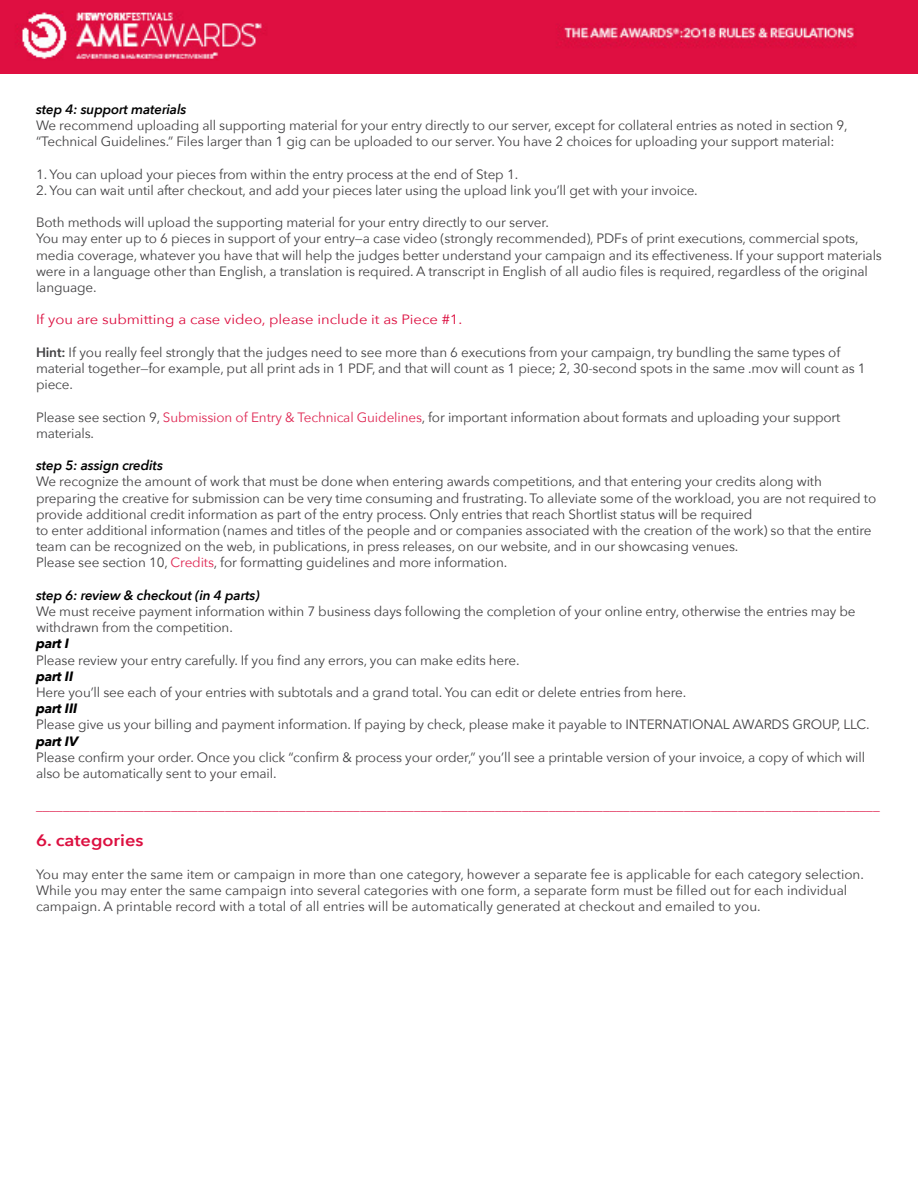
<style>
.page{position:relative;width:918px;height:1188px;background:#fff}
.page>*{position:absolute;margin:0;border:0;box-sizing:border-box;transform-origin:0 0}
.t1{font:600 16.5px "Avenir Next";color:#dc0f40;scale:1.1 1}
.t2{font:13.5px/16.2px "Avenir Next";letter-spacing:-.01em;color:#414042}
.t3{font:13.5px "Avenir Next";color:#dc0f40}
.t4{font:italic 600 13.5px "Avenir Next";letter-spacing:-.01em;color:#000}
.t5{font:13.5px "Avenir Next";color:#dc0f40;scale:1.1 1}
.t6{font:italic 700 13.5px "Avenir Next";letter-spacing:-.01em;color:#000}
.s1{font-weight:600}
.s2{color:#df2753}
</style>
<div class="page">
<img style="left:0;top:0;width:918px;height:74px">
<p class="t4" style="left:36px;top:98px;width:152px">step 4: support materials</p>
<p class="t2" style="left:36px;top:117px;width:813px">We recommend uploading all supporting material for your entry directly to our server, except for collateral entries as noted in section 9, “Technical Guidelines.” Files larger than 1 gig can be uploaded to our server. You have 2 choices for uploading your support material:</p>
<p class="t2" style="left:36px;top:165px;width:484px">1. You can upload your pieces from within the entry process at the end of Step 1.</p>
<p class="t2" style="left:36px;top:181px;width:663px">2. You can wait until after checkout, and add your pieces later using the upload link you’ll get with your invoice.</p>
<p class="t2" style="left:36px;top:214px;width:847px">Both methods will upload the supporting material for your entry directly to our server.<br>You may enter up to 6 pieces in support of your entry—a case video (strongly recommended), PDFs of print executions, commercial spots, media coverage, whatever you have that will help the judges better understand your campaign and its effectiveness. If your support materials were in a language other than English, a translation is required. A transcript in English of all audio files is required, regardless of the original language.</p>
<p class="t5" style="left:36px;top:308px;width:389px">If you are submitting a case video, please include it as Piece #1.</p>
<p class="t2" style="left:36px;top:343px;width:831px"><span class="s1">Hint:</span> If you really feel strongly that the judges need to see more than 6 executions from your campaign, try bundling the same types of material together—for example, put all print ads in 1 PDF, and that will count as 1 piece; 2, 30-second spots in the same .mov will count as 1 piece.</p>
<p class="t2" style="left:36px;top:408px;width:806px">Please see section 9, <span class="s2">Submission of Entry &amp; Technical Guidelines</span>, for important information about formats and uploading your support materials.</p>
<p class="t4" style="left:36px;top:454px;width:129px">step 5: assign credits</p>
<p class="t2" style="left:36px;top:473px;width:842px">We recognize the amount of work that must be done when entering awards competitions, and that entering your credits along with preparing the creative for submission can be very time consuming and frustrating. To alleviate some of the workload, you are not required to provide additional credit information as part of the entry process. Only entries that reach Shortlist status will be required<br>to enter additional information (names and titles of the people and or companies associated with the creation of the work) so that the entire team can be recognized on the web, in publications, in press releases, on our website, and in our showcasing venues.<br>Please see section 10, <span class="s2">Credits</span>, for formatting guidelines and more information.</p>
<p class="t4" style="left:36px;top:584px;width:225px">step 6: review &amp; checkout (in 4 parts)</p>
<p class="t2" style="left:36px;top:603px;width:821px">We must receive payment information within 7 business days following the completion of your online entry, otherwise the entries may be withdrawn from the competition.</p>
<p class="t6" style="left:36px;top:632px;width:35px">part I</p>
<p class="t2" style="left:36px;top:651px;width:485px">Please review your entry carefully. If you find any errors, you can make edits here.</p>
<p class="t6" style="left:36px;top:664px;width:39px">part II</p>
<p class="t2" style="left:36px;top:684px;width:652px">Here you’ll see each of your entries with subtotals and a grand total. You can edit or delete entries from here.</p>
<p class="t6" style="left:36px;top:697px;width:43px">part III</p>
<p class="t2" style="left:36px;top:716px;width:835px">Please give us your billing and payment information. If paying by check, please make it payable to INTERNATIONAL AWARDS GROUP, LLC.</p>
<p class="t6" style="left:36px;top:729px;width:44px">part IV</p>
<p class="t2" style="left:36px;top:748px;width:831px">Please confirm your order. Once you click “confirm &amp; process your order,” you’ll see a printable version of your invoice, a copy of which will also be automatically sent to your email.</p>
<p class="t3" style="left:36px;top:794px;width:845px">_____________________________________________________________________________________________________________________________</p>
<p class="t1" style="left:36px;top:826px;width:99px">6. categories</p>
<p class="t2" style="left:36px;top:865px;width:829px">You may enter the same item or campaign in more than one category, however a separate fee is applicable for each category selection.<br>While you may enter the same campaign into several categories with one form, a separate form must be filled out for each individual campaign. A printable record with a total of all entries will be automatically generated at checkout and emailed to you.</p>
</div>
